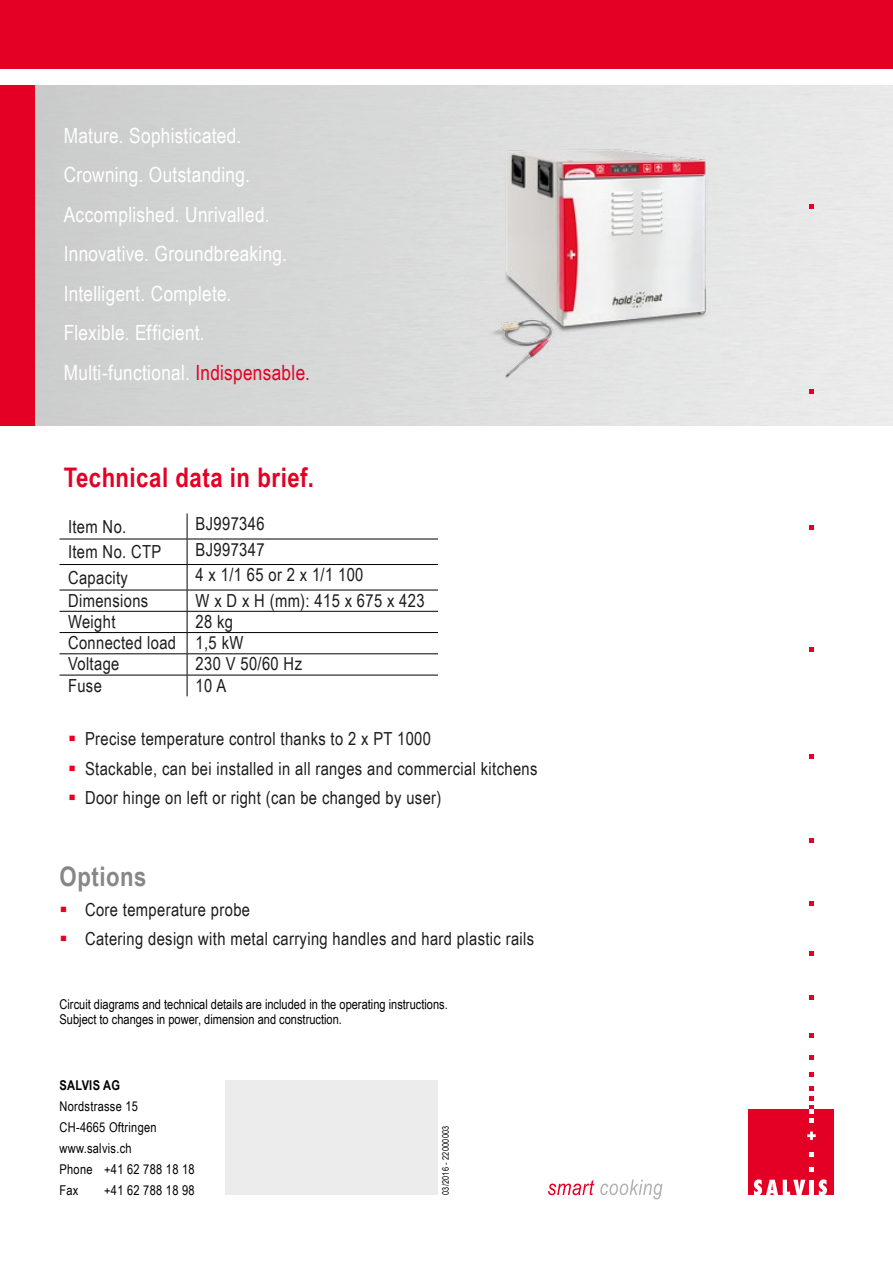
<style>
.page{position:relative;width:893px;height:1263px;background:#fff}
.page>*{position:absolute;margin:0;border:0;box-sizing:border-box;transform-origin:0 0}
.t1{font:700 27px "Arial Narrow";letter-spacing:.02em;color:#e40024}
.t2{font:700 27px "Arial Narrow";letter-spacing:.02em;color:#868786}
.t3{font:21px/39.5px "Arial Narrow";letter-spacing:.015em;color:#fff}
.t4{font:18px/29.5px "Arial Narrow";letter-spacing:.02em;color:#1c1d1b}
.t5{font:13.5px/14.4px "Arial Narrow";color:#000}
.t6{font:13.5px/21px "Arial Narrow";letter-spacing:.02em;color:#000}
.t7{font:700 13.5px "Arial Narrow";letter-spacing:.02em;color:#000}
.t8{font:9px "Arial Narrow";letter-spacing:.02em;color:#000}
.s1{color:#e40024}
</style>
<div class="page">
<img style="left:34px;top:85px;width:859px;height:340px">
<div style="left:225px;top:1080px;width:213px;height:115px;background:#ececec"></div>
<div style="left:0;top:85px;width:34px;height:340px;background:#e40024"></div>
<div style="left:748px;top:1109px;width:85px;height:86px;background:#e40024"></div>
<svg style="left:807px;top:1131px;width:9px;height:9px"></svg>
<svg style="left:809px;top:1153px;width:5px;height:4px"></svg>
<svg style="left:809px;top:1167px;width:5px;height:5px"></svg>
<svg style="left:809px;top:1097px;width:5px;height:25px"></svg>
<svg style="left:754px;top:1179px;width:51px;height:16px"></svg>
<div style="left:809px;top:1180px;width:5px;height:15px;background:#fff"></div>
<svg style="left:819px;top:1179px;width:8px;height:16px"></svg>
<svg style="left:809px;top:1055px;width:5px;height:4px"></svg>
<svg style="left:809px;top:1087px;width:5px;height:4px"></svg>
<svg style="left:809px;top:1072px;width:5px;height:5px"></svg>
<svg style="left:809px;top:1034px;width:5px;height:4px"></svg>
<svg style="left:809px;top:995px;width:5px;height:5px"></svg>
<svg style="left:809px;top:951px;width:5px;height:4px"></svg>
<svg style="left:809px;top:901px;width:5px;height:5px"></svg>
<svg style="left:809px;top:839px;width:5px;height:4px"></svg>
<svg style="left:809px;top:754px;width:5px;height:4px"></svg>
<svg style="left:809px;top:647px;width:5px;height:4px"></svg>
<svg style="left:809px;top:525px;width:5px;height:4px"></svg>
<svg style="left:809px;top:390px;width:5px;height:4px"></svg>
<svg style="left:809px;top:204px;width:5px;height:4px"></svg>
<svg style="left:548px;top:1180px;width:46px;height:15px"></svg>
<svg style="left:600px;top:1179px;width:62px;height:20px"></svg>
<div style="left:0;top:0;width:893px;height:68px;background:#e40024"></div>
<img style="left:477px;top:128px;width:255px;height:255px">
<hr style="left:60px;top:539px;width:127px;height:1px;background:#000">
<hr style="left:187px;top:539px;width:251px;height:1px;background:#000">
<hr style="left:60px;top:564px;width:127px;height:1px;background:#000">
<hr style="left:187px;top:564px;width:251px;height:1px;background:#000">
<hr style="left:60px;top:590px;width:127px;height:1px;background:#000">
<hr style="left:187px;top:590px;width:251px;height:1px;background:#000">
<hr style="left:60px;top:611px;width:127px;height:1px;background:#000">
<hr style="left:187px;top:611px;width:251px;height:1px;background:#000">
<hr style="left:60px;top:632px;width:127px;height:1px;background:#000">
<hr style="left:187px;top:632px;width:251px;height:1px;background:#000">
<hr style="left:60px;top:653px;width:127px;height:1px;background:#000">
<hr style="left:187px;top:653px;width:251px;height:1px;background:#000">
<hr style="left:60px;top:675px;width:127px;height:1px;background:#000">
<hr style="left:187px;top:675px;width:251px;height:1px;background:#000">
<svg style="left:187px;top:513px;width:1px;height:183px"></svg>
<p class="t3" style="left:64px;top:115px;width:248px">Mature. Sophisticated.<br>Crowning. Outstanding.<br>Accomplished. Unrivalled.<br>Innovative. Groundbreaking.<br>Intelligent. Complete.<br>Flexible. Efficient.<br>Multi-functional. <span class="s1">Indispensable.</span></p>
<h1 class="t1" style="left:64px;top:457px;width:252px">Technical data in brief.</h1>
<p class="t4" style="left:68px;top:511px;width:60px">Item No.</p>
<p class="t4" style="left:196px;top:508px;width:70px">BJ997346</p>
<p class="t4" style="left:68px;top:536px;width:95px">Item No. CTP</p>
<p class="t4" style="left:196px;top:534px;width:70px">BJ997347</p>
<p class="t4" style="left:68px;top:562px;width:61px">Capacity</p>
<p class="t4" style="left:196px;top:559px;width:169px">4 x 1/1 65 or 2 x 1/1 100</p>
<p class="t4" style="left:68px;top:585px;width:82px">Dimensions</p>
<p class="t4" style="left:196px;top:585px;width:230px">W x D x H (mm): 415 x 675 x 423</p>
<p class="t4" style="left:68px;top:606px;width:49px">Weight</p>
<p class="t4" style="left:68px;top:610px;width:177px;line-height:21.3px;text-indent:128px">28 kg<br>Connected load 1,5 kW<br>Voltage</p>
<p class="t4" style="left:196px;top:648px;width:108px">230 V 50/60 Hz</p>
<p class="t4" style="left:68px;top:670px;width:35px">Fuse</p>
<p class="t4" style="left:196px;top:670px;width:32px">10 A</p>
<p class="t4" style="left:85px;top:723px;width:454px">Precise temperature control thanks to 2 x PT 1000<br>Stackable, can bei installed in all ranges and commercial kitchens<br>Door hinge on left or right (can be changed by user)</p>
<h1 class="t2" style="left:60px;top:856px;width:88px">Options</h1>
<p class="t4" style="left:85px;top:894px;width:451px">Core temperature probe<br>Catering design with metal carrying handles and hard plastic rails</p>
<p class="t5" style="left:60px;top:997px;width:390px">Circuit diagrams and technical details are included in the operating instructions.<br>Subject to changes in power, dimension and construction.</p>
<p class="t7" style="left:60px;top:1075px;width:62px">SALVIS AG</p>
<p class="t6" style="left:60px;top:1095px;width:137px">Nordstrasse 15<br>CH-4665 Oftringen www.salvis.ch<br>Phone +41 62 788 18 18<br>Fax</p>
<p class="t6" style="left:104px;top:1179px;width:92px">+41 62 788 18 98</p>
<p class="t8" style="left:439px;top:1195px;width:71px;rotate:-90deg">03/2016 - 22000003</p>
</div>
